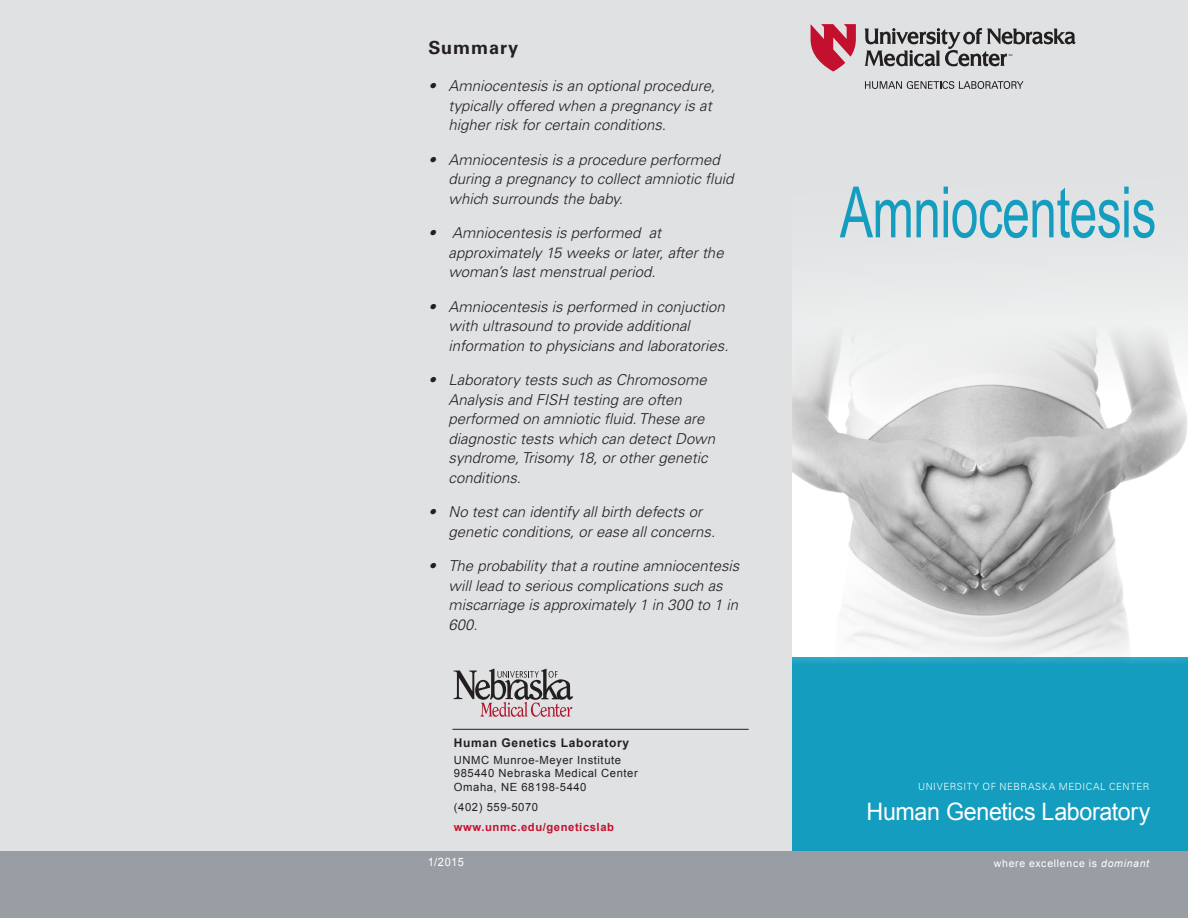
<style>
.page{position:relative;width:1188px;height:918px;background:#fff}
.page>*{position:absolute;margin:0;border:0;box-sizing:border-box;transform-origin:0 0}
.Title_Subhead{font:70.8px "Arial Narrow";letter-spacing:-.01em;color:#149dbf;scale:.86 1}
.t1{font:24px "Arial";letter-spacing:-.015em;color:#fff}
.Title_Subhead-2{font:700 18.15px "Univers LT Std";letter-spacing:.05em;color:#231f20}
.t2{font:italic 300 15px/19.5px "Univers LT Std";color:#231f20}
.t3{font:700 12px "Arial";letter-spacing:.05em;color:#231f20}
.t4{font:11.55px "Arial";color:#fff;scale:.95 1}
.t5{font:11.25px/13.5px "Arial";letter-spacing:.05em;color:#231f20}
.t6{font:700 11.25px "Arial";letter-spacing:.05em;color:#c3102f}
.t7{font:10.5px "Arial";letter-spacing:.065em;color:#fff}
.t8{font:300 9.9px "Univers LT Std";letter-spacing:.06em;color:#fff}
.s1{font-style:italic}
</style>
<div class="page">
<div style="left:0;top:0;width:792px;height:870px;background:#dfe1e2"></div>
<div style="left:792px;top:657px;width:396px;height:197px;background:#149dbf"></div>
<img style="left:792px;top:514px;width:396px;height:149px">
<div style="left:0;top:851px;width:1188px;height:67px;background:#999ea4"></div>
<hr style="left:452px;top:729px;width:297px;height:1px;background:#231f20">
<svg style="left:792px;top:0;width:396px;height:514px;background:#dddedf"></svg>
<svg style="left:811px;top:24px;width:45px;height:48px;background:#cd5f73"></svg>
<svg style="left:865px;top:28px;width:211px;height:38px;background:#a6a6a7"></svg>
<svg style="left:865px;top:81px;width:158px;height:8px"></svg>
<svg style="left:454px;top:669px;width:119px;height:48px"></svg>
<p class="Title_Subhead-2" style="left:428px;top:37px;width:91px">Summary</p>
<p class="t2" style="left:449px;top:76px;width:268px;text-indent:-20px">• Amniocentesis is an optional procedure, typically offered when a pregnancy is at higher risk for certain conditions.</p>
<p class="t2" style="left:449px;top:150px;width:287px;text-indent:-20px">• Amniocentesis is a procedure performed during a pregnancy to collect amniotic fluid which surrounds the baby.</p>
<p class="t2" style="left:449px;top:223px;width:277px;text-indent:-20px">• Amniocentesis is performed at approximately 15 weeks or later, after the woman’s last menstrual period.</p>
<p class="t2" style="left:449px;top:297px;width:281px;text-indent:-20px">• Amniocentesis is performed in conjuction with ultrasound to provide additional information to physicians and laboratories.</p>
<p class="t2" style="left:449px;top:370px;width:268px;text-indent:-20px">• Laboratory tests such as Chromosome Analysis and FISH testing are often performed on amniotic fluid. These are diagnostic tests which can detect Down syndrome, Trisomy 18, or other genetic conditions.</p>
<p class="t2" style="left:449px;top:502px;width:268px;text-indent:-20px">• No test can identify all birth defects or genetic conditions, or ease all concerns.</p>
<p class="t2" style="left:449px;top:556px;width:292px;text-indent:-20px">• The probability that a routine amniocentesis will lead to serious complications such as miscarriage is approximately 1 in 300 to 1 in 600.</p>
<p class="t3" style="left:454px;top:735px;width:177px">Human Genetics Laboratory</p>
<p class="t5" style="left:454px;top:753px;width:185px">UNMC Munroe-Meyer Institute<br>985440 Nebraska Medical Center<br>Omaha, NE 68198-5440</p>
<p class="t5" style="left:454px;top:800px;width:86px">(402) 559-5070</p>
<p class="t6" style="left:454px;top:820px;width:162px">www.unmc.edu/geneticslab</p>
<p class="t4" style="left:428px;top:855px;width:40px">1/2015</p>
<p class="Title_Subhead" style="left:840px;top:160px;width:370px">Amniocentesis</p>
<p class="t8" style="left:918px;top:781px;width:233px">UNIVERSITY OF NEBRASKA MEDICAL CENTER</p>
<p class="t1" style="left:867px;top:796px;width:285px">Human Genetics Laboratory</p>
<p class="t7" style="left:994px;top:856px;width:157px">where excellence is <span class="s1">dominant</span></p>
</div>
